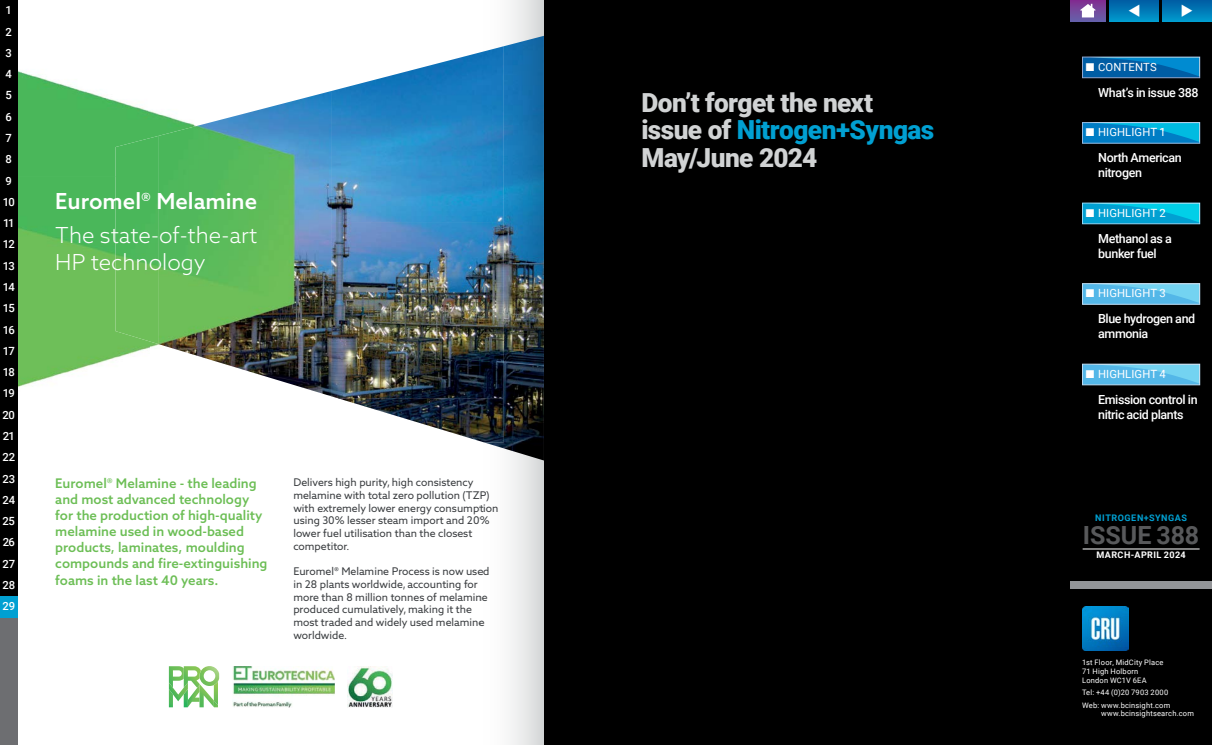
<style>
.page{position:relative;width:1212px;height:745px;background:#fff}
.page>*{position:absolute;margin:0;border:0;box-sizing:border-box;transform-origin:0 0}
.t1{font:900 26.25px/27.5px "Roboto";letter-spacing:-.02em;color:#d1d3d4}
.t2{font:700 25px "Roboto";letter-spacing:-.005em;color:#58595b}
.t3{font:300 22.12px/26.5px "Azo Sans";color:#fff}
.t4{font:500 22.12px "Azo Sans";color:#fff}
.t5{font:500 13.25px/16.1px "Azo Sans";color:#6cbe55}
.t6{font:500 12.5px/15px "Roboto";letter-spacing:-.03em;color:#fff}
.t7{font:11.25px "Roboto";letter-spacing:.01em;color:#fff}
.t8{font:500 11.25px/21.2px "Roboto";letter-spacing:-.08em;color:#fff}
.t9{font:500 11.25px/21.2px "Roboto";letter-spacing:-.06em;color:#fff}
.t10{font:10.62px/12.8px "Azo Sans 2";color:#393c3f}
.t11{font:700 9px "Roboto";letter-spacing:.045em;color:#fff}
.t12{font:700 9px "Roboto";letter-spacing:.055em;color:#01a0d2}
.t13{font:7.5px/8.8px "Roboto";letter-spacing:.025em;color:#fff}
.s1{color:#01a0d2}
</style>
<div class="page">
<svg style="left:169px;top:666px;width:50px;height:41px"></svg>
<img style="left:348px;top:666px;width:45px;height:41px">
<img style="left:232px;top:666px;width:103px;height:41px">
<img style="left:18px;top:71px;width:140px;height:105px">
<img style="left:18px;top:176px;width:132px;height:211px">
<img style="left:150px;top:344px;width:8px;height:3px">
<img style="left:331px;top:52px;width:149px;height:346px">
<img style="left:158px;top:91px;width:173px;height:305px">
<img style="left:115px;top:136px;width:44px;height:208px">
<img style="left:338px;top:398px;width:142px;height:44px">
<svg style="left:543px;top:744px;width:12px;height:1px"></svg>
<div style="left:544px;top:0;width:526px;height:744px;background:#000"></div>
<div style="left:0;top:0;width:18px;height:21px;background:#000"></div>
<div style="left:0;top:21px;width:18px;height:22px;background:#000"></div>
<div style="left:0;top:43px;width:18px;height:21px;background:#000"></div>
<div style="left:0;top:64px;width:18px;height:21px;background:#000"></div>
<div style="left:0;top:85px;width:18px;height:21px;background:#000"></div>
<div style="left:0;top:106px;width:18px;height:22px;background:#000"></div>
<div style="left:0;top:128px;width:18px;height:21px;background:#000"></div>
<div style="left:0;top:149px;width:18px;height:21px;background:#000"></div>
<div style="left:0;top:170px;width:18px;height:21px;background:#000"></div>
<div style="left:0;top:191px;width:18px;height:22px;background:#000"></div>
<div style="left:0;top:213px;width:18px;height:21px;background:#000"></div>
<div style="left:0;top:234px;width:18px;height:21px;background:#000"></div>
<div style="left:0;top:255px;width:18px;height:21px;background:#000"></div>
<div style="left:0;top:276px;width:18px;height:22px;background:#000"></div>
<div style="left:0;top:298px;width:18px;height:21px;background:#000"></div>
<div style="left:0;top:319px;width:18px;height:21px;background:#000"></div>
<div style="left:0;top:340px;width:18px;height:21px;background:#000"></div>
<div style="left:0;top:361px;width:18px;height:22px;background:#000"></div>
<div style="left:0;top:383px;width:18px;height:21px;background:#000"></div>
<div style="left:0;top:404px;width:18px;height:21px;background:#000"></div>
<div style="left:0;top:425px;width:18px;height:21px;background:#000"></div>
<div style="left:0;top:446px;width:18px;height:22px;background:#000"></div>
<div style="left:0;top:468px;width:18px;height:21px;background:#000"></div>
<div style="left:0;top:489px;width:18px;height:21px;background:#000"></div>
<div style="left:0;top:510px;width:18px;height:21px;background:#000"></div>
<div style="left:0;top:531px;width:18px;height:22px;background:#000"></div>
<div style="left:0;top:574px;width:18px;height:21px;background:#000"></div>
<div style="left:0;top:617px;width:18px;height:106px;background:#6d6e71"></div>
<div style="left:0;top:723px;width:18px;height:21px;background:#6d6e71"></div>
<div style="left:0;top:595px;width:18px;height:22px;background:#01a0d2"></div>
<div style="left:0;top:553px;width:18px;height:21px;background:#000"></div>
<div style="left:1070px;top:0;width:142px;height:744px;background:#000"></div>
<div style="left:1070px;top:581px;width:142px;height:7px;background:#939598"></div>
<svg style="left:1109px;top:0;width:50px;height:21px"></svg>
<svg style="left:1162px;top:0;width:50px;height:21px"></svg>
<hr style="left:1082px;top:548px;width:117px;height:1px;background:#fff">
<img style="left:1082px;top:606px;width:46px;height:44px">
<svg style="left:1070px;top:0;width:36px;height:21px"></svg>
<svg style="left:1080px;top:4px;width:15px;height:13px"></svg>
<div style="left:1082px;top:57px;width:118px;height:21px;background:#6e90bd"></div>
<svg style="left:1082px;top:57px;width:118px;height:20px;background:#086fb3"></svg>
<div style="left:1082px;top:122px;width:118px;height:21px;background:#258dcc"></div>
<svg style="left:1082px;top:122px;width:118px;height:20px;background:#0c94cf"></svg>
<svg style="left:1082px;top:222px;width:118px;height:2px"></svg>
<svg style="left:1082px;top:203px;width:118px;height:19px;background:#0ab1da"></svg>
<div style="left:1082px;top:283px;width:118px;height:21px;background:#67beea"></div>
<svg style="left:1082px;top:283px;width:118px;height:20px;background:#64c1ea"></svg>
<svg style="left:1082px;top:383px;width:118px;height:2px"></svg>
<svg style="left:1082px;top:363px;width:118px;height:20px;background:#61bbe3"></svg>
<img style="left:480px;top:0;width:64px;height:744px">
<svg style="left:1129px;top:4px;width:11px;height:12px"></svg>
<svg style="left:1181px;top:4px;width:11px;height:12px"></svg>
<p class="t8" style="left:3px;top:-1px;width:14px">1<br>2<br>3<br>4<br>5<br>6<br>7<br>8<br>9<br>10<br>11<br>12<br>13<br>14<br>15<br>16<br>17<br>18<br>19<br>20<br>21<br>22<br>23<br>24<br>25<br>26</p>
<p class="t9" style="left:3px;top:573px;width:14px">28<br>29</p>
<p class="t9" style="left:3px;top:552px;width:14px">27</p>
<h3 class="t4" style="left:55px;top:186px;width:203px">Euromel® Melamine</h3>
<h3 class="t3" style="left:55px;top:221px;width:203px">The state-of-the-art<br>HP technology</h3>
<p class="t5" style="left:55px;top:475px;width:214px">Euromel® Melamine - the leading and most advanced technology for the production of high-quality melamine used in wood-based products, laminates, moulding compounds and fire-extinguishing foams in the last 40 years.</p>
<p class="t10" style="left:293px;top:475px;width:207px">Delivers high purity, high consistency melamine with total zero pollution (TZP) with extremely lower energy consumption using 30% lesser steam import and 20% lower fuel utilisation than the closest competitor.</p>
<p class="t10" style="left:293px;top:564px;width:198px">Euromel® Melamine Process is now used in 28 plants worldwide, accounting for more than 8 million tonnes of melamine produced cumulatively, making it the most traded and widely used melamine worldwide.</p>
<h1 class="t1" style="left:641px;top:88px;width:294px">Don’t forget the next issue of <span class="s1">Nitrogen+Syngas<br></span>May/June 2024</h1>
<p class="t7" style="left:1086px;top:59px;width:72px">■ CONTENTS</p>
<p class="t6" style="left:1098px;top:84px;width:102px">What’s in issue 388</p>
<p class="t7" style="left:1086px;top:124px;width:82px">■ HIGHLIGHT 1</p>
<p class="t6" style="left:1098px;top:150px;width:85px">North American nitrogen</p>
<p class="t7" style="left:1086px;top:205px;width:82px">■ HIGHLIGHT 2</p>
<p class="t6" style="left:1098px;top:230px;width:75px">Methanol as a bunker fuel</p>
<p class="t7" style="left:1086px;top:285px;width:82px">■ HIGHLIGHT 3</p>
<p class="t6" style="left:1098px;top:310px;width:99px">Blue hydrogen and ammonia</p>
<p class="t7" style="left:1086px;top:365px;width:82px">■ HIGHLIGHT 4</p>
<p class="t6" style="left:1098px;top:391px;width:101px">Emission control in nitric acid plants</p>
<p class="t12" style="left:1095px;top:511px;width:93px">NITROGEN+SYNGAS</p>
<h2 class="t2" style="left:1083px;top:517px;width:118px">ISSUE 388</h2>
<p class="t11" style="left:1096px;top:548px;width:91px">MARCH-APRIL 2024</p>
<p class="t13" style="left:1082px;top:657px;width:83px">1st Floor, MidCity Place<br>71 High Holborn<br>London WC1V 6EA</p>
<p class="t13" style="left:1082px;top:685px;width:90px;line-height:12.2px">Tel: +44 (0)20 7903 2000<br>Web: www.bcinsight.com</p>
<p class="t13" style="left:1101px;top:708px;width:94px">www.bcinsightsearch.com</p>
</div>
